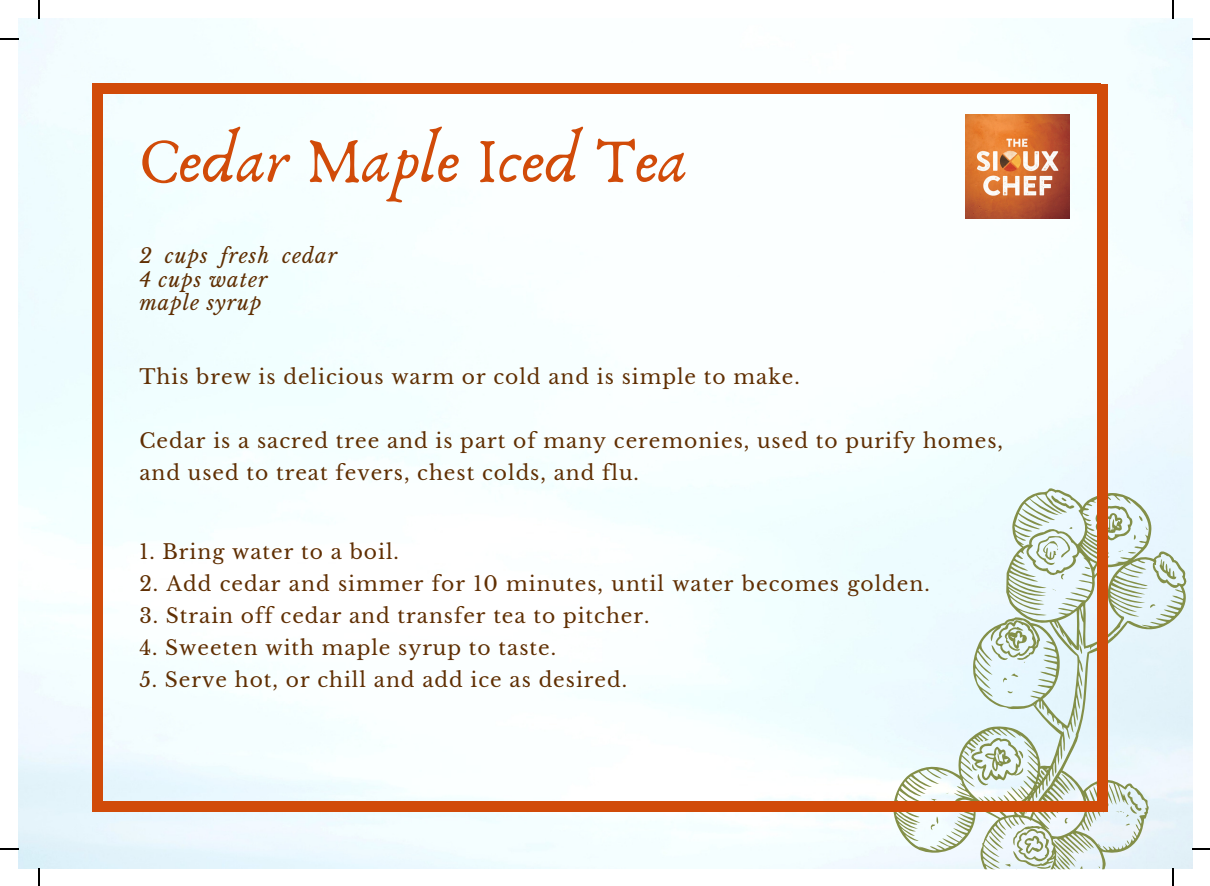
<style>
.page{position:relative;width:1210px;height:886px;background:#fff}
.page>*{position:absolute;margin:0;border:0;box-sizing:border-box;transform-origin:0 0}
.t1{font:65.02px "Anaktoria";color:#d14b09}
.t2{font:20.25px/31.9px "Libre Baskerville";letter-spacing:.05em;color:#602f03}
.t3{font:italic 20.25px/23.6px "Libre Baskerville";letter-spacing:.05em;color:#602f03}
</style>
<div class="page">
<img style="left:19px;top:19px;width:1174px;height:850px">
<svg style="left:893px;top:488px;width:295px;height:382px;background:#dce9e4"></svg>
<svg style="left:1118px;top:550px;width:18px;height:4px"></svg>
<div style="left:92px;top:84px;width:10px;height:724px;background:#d14b09"></div>
<div style="left:98px;top:84px;width:1003px;height:10px;background:#d14b09"></div>
<div style="left:92px;top:801px;width:1010px;height:10px;background:#d14b09"></div>
<div style="left:1098px;top:84px;width:10px;height:728px;background:#d14b09"></div>
<img style="left:965px;top:114px;width:105px;height:105px">
<svg style="left:38px;top:0;width:2px;height:18px"></svg>
<svg style="left:0;top:38px;width:18px;height:2px"></svg>
<svg style="left:38px;top:868px;width:2px;height:18px"></svg>
<svg style="left:0;top:848px;width:18px;height:2px"></svg>
<svg style="left:1172px;top:0;width:2px;height:18px"></svg>
<svg style="left:1192px;top:38px;width:17px;height:2px"></svg>
<svg style="left:1172px;top:868px;width:2px;height:18px"></svg>
<svg style="left:1192px;top:848px;width:17px;height:2px"></svg>
<p class="t1" style="left:139px;top:121px;width:550px">Cedar Maple Iced Tea</p>
<p class="t3" style="left:139px;top:244px;width:199px">2 cups fresh cedar<br>4 cups water</p>
<p class="t3" style="left:139px;top:291px;width:124px">maple syrup</p>
<p class="t2" style="left:139px;top:361px;width:662px">This brew is delicious warm or cold and is simple to make.</p>
<p class="t2" style="left:139px;top:425px;width:865px">Cedar is a sacred tree and is part of many ceremonies, used to purify homes, and used to treat fevers, chest colds, and flu.</p>
<p class="t2" style="left:139px;top:536px;width:261px">1. Bring water to a boil.</p>
<p class="t2" style="left:139px;top:568px;width:792px">2. Add cedar and simmer for 10 minutes, until water becomes golden.</p>
<p class="t2" style="left:139px;top:600px;width:512px">3. Strain off cedar and transfer tea to pitcher.</p>
<p class="t2" style="left:139px;top:632px;width:418px">4. Sweeten with maple syrup to taste.</p>
<p class="t2" style="left:139px;top:664px;width:489px">5. Serve hot, or chill and add ice as desired.</p>
</div>
